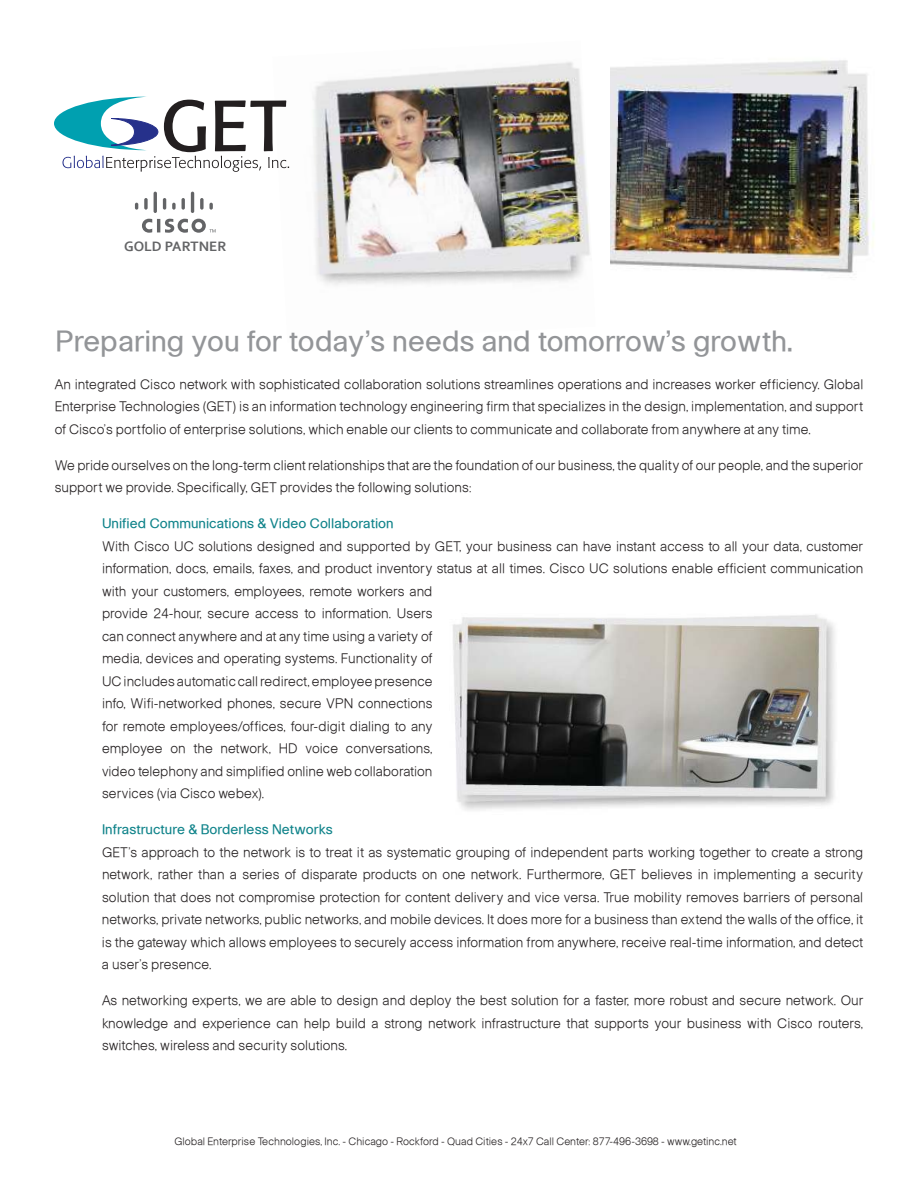
<style>
.page{position:relative;width:918px;height:1188px;background:#fff}
.page>*{position:absolute;margin:0;border:0;box-sizing:border-box;transform-origin:0 0}
.t1{font:28.5px "Ciscoregular";color:#939598}
.t2{font:700 14.25px "Corbel";color:#636466}
.t3{font:13.5px/22.5px "Ciscolight";color:#231f20;text-align:justify}
.t4{font:13.5px "Ciscoregular";color:#0f838a}
.t5{font:10.5px "Ciscolight";color:#231f20}
.s1{color:#fff}
</style>
<div class="page">
<img style="left:289px;top:62px;width:301px;height:223px">
<svg style="left:54px;top:97px;width:235px;height:75px"></svg>
<svg style="left:135px;top:203px;width:3px;height:7px"></svg>
<svg style="left:144px;top:198px;width:4px;height:12px"></svg>
<hr style="left:154px;top:192px;width:3px;height:21px;background:#636466;border-radius:2px">
<svg style="left:163px;top:198px;width:3px;height:12px"></svg>
<svg style="left:172px;top:203px;width:4px;height:7px"></svg>
<svg style="left:182px;top:198px;width:3px;height:12px"></svg>
<hr style="left:191px;top:192px;width:3px;height:21px;background:#636466;border-radius:2px">
<svg style="left:200px;top:198px;width:4px;height:12px"></svg>
<svg style="left:209px;top:203px;width:4px;height:7px"></svg>
<svg style="left:142px;top:219px;width:74px;height:14px"></svg>
<img style="left:610px;top:60px;width:265px;height:218px">
<img style="left:453px;top:614px;width:382px;height:196px">
<p class="t2" style="left:124px;top:238px;width:104px">GOLD PARTNER</p>
<h1 class="t1" style="left:56px;top:324px;width:739px">Preparing you for today’s needs and tomorrow’s growth.</h1>
<p class="t3" style="left:55px;top:374px;width:810px">An integrated Cisco network with sophisticated collaboration solutions streamlines operations and increases worker efficiency. Global Enterprise Technologies (GET) is an information technology engineering firm that specializes in the design, implementation, and support of Cisco’s portfolio of enterprise solutions, which enable our clients to communicate and collaborate from anywhere at any time.</p>
<p class="t3" style="left:55px;top:455px;width:810px">We pride ourselves on the long-term client relationships that are the foundation of our business, the quality of our people, and the superior support we provide. Specifically, GET provides the following solutions:</p>
<p class="t4" style="left:75px;top:516px;width:320px"><span class="s1">•</span> Unified Communications &amp; Video Collaboration</p>
<p class="t3" style="left:102px;top:536px;width:763px;text-align:left;text-indent:-27px"><span class="s1">•</span> With Cisco UC solutions designed and supported by GET, your business can have instant access to all your data, customer information, docs, emails, faxes, and product inventory status at all times. Cisco UC solutions enable efficient communication with your customers, employees, remote workers and<br>provide 24-hour, secure access to information. Users<br>can connect anywhere and at any time using a variety of<br>media, devices and operating systems. Functionality of<br>UC includes automatic call redirect, employee presence<br>info, Wifi-networked phones, secure VPN connections<br>for remote employees/offices, four-digit dialing to any<br>employee on the network, HD voice conversations,<br>video telephony and simplified online web collaboration<br>services (via Cisco webex).</p>
<p class="t4" style="left:75px;top:822px;width:259px"><span class="s1">•</span> Infrastructure &amp; Borderless Networks</p>
<p class="t3" style="left:102px;top:842px;width:763px;text-indent:-27px"><span class="s1">•</span> GET’s approach to the network is to treat it as systematic grouping of independent parts working together to create a strong network, rather than a series of disparate products on one network. Furthermore, GET believes in implementing a security solution that does not compromise protection for content delivery and vice versa. True mobility removes barriers of personal networks, private networks, public networks, and mobile devices. It does more for a business than extend the walls of the office, it is the gateway which allows employees to securely access information from anywhere, receive real-time information, and detect a user’s presence.</p>
<p class="t3" style="left:102px;top:990px;width:763px;text-indent:-27px"><span class="s1">•</span> As networking experts, we are able to design and deploy the best solution for a faster, more robust and secure network. Our knowledge and experience can help build a strong network infrastructure that supports your business with Cisco routers, switches, wireless and security solutions.</p>
<p class="t5" style="left:175px;top:1136px;width:564px">Global Enterprise Technologies, Inc. - Chicago - Rockford - Quad Cities - 24x7 Call Center: 877-496-3698 - www.getinc.net</p>
</div>
